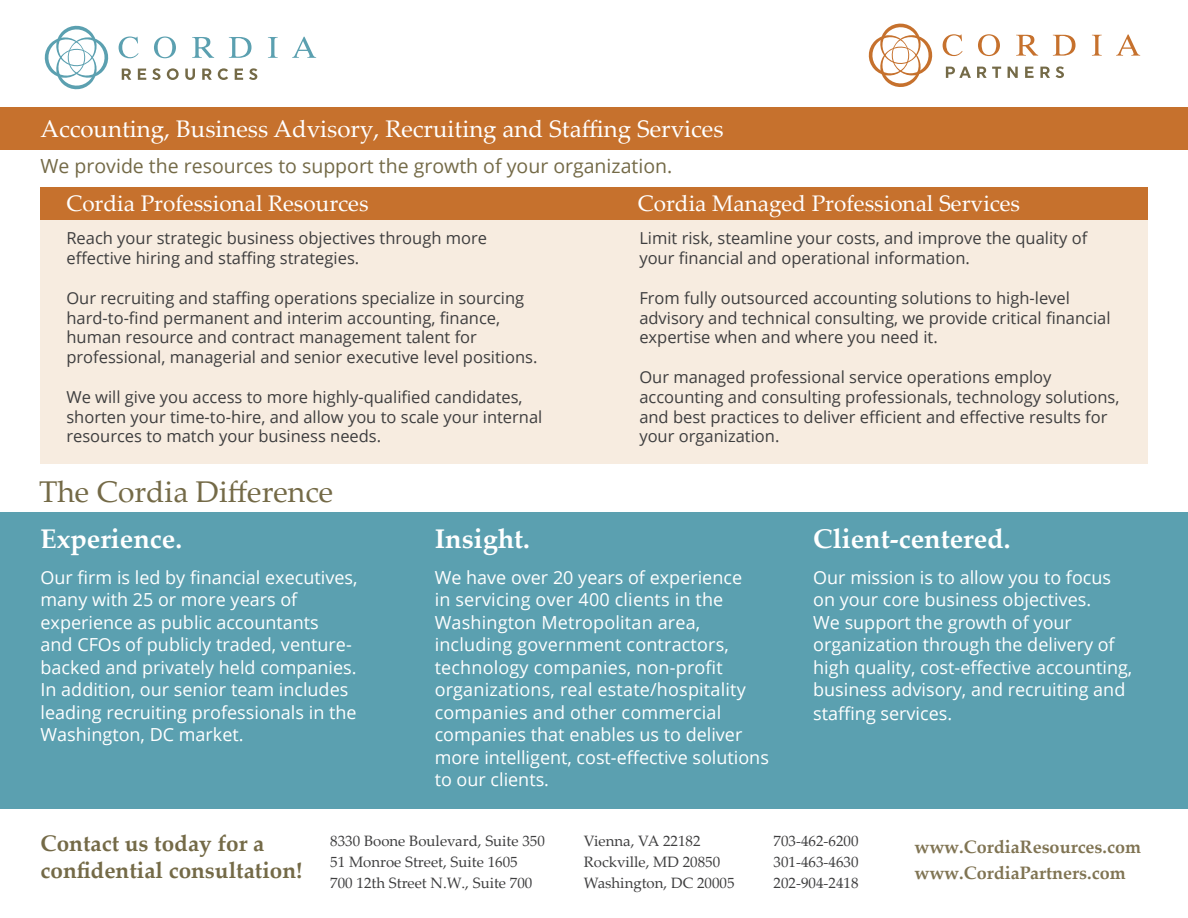
<style>
.page{position:relative;width:1188px;height:918px;background:#fff}
.page>*{position:absolute;margin:0;border:0;box-sizing:border-box;transform-origin:0 0}
.t1{font:30px "Palatino Linotype";color:#746a47}
.t2{font:700 27px "Palatino Linotype";color:#fff}
.t3{font:24px "Palatino Linotype";color:#fff}
.t4{font:22.5px "Palatino Linotype";color:#fff}
.t5{font:700 22.5px/27px "Palatino Linotype";color:#746a47}
.t6{font:19.5px "Open Sans";color:#746a47}
.t7{font:18px/22.5px "Open Sans";color:#fff}
.t8{font:700 18px "Palatino Linotype";color:#807453}
.t9{font:16.5px/19.8px "Open Sans";color:#3e3e3f}
.t10{font:15px "Palatino Linotype";color:#3e3e3f}
</style>
<div class="page">
<div style="left:0;top:108px;width:1188px;height:42px;background:#c6712d"></div>
<div style="left:0;top:512px;width:1188px;height:296px;background:#5ba0b0"></div>
<div style="left:40px;top:187px;width:1108px;height:33px;background:#c6712d"></div>
<div style="left:40px;top:220px;width:1108px;height:244px;background:#f7ece0"></div>
<svg style="left:122px;top:69px;width:9px;height:11px"></svg>
<svg style="left:138px;top:69px;width:8px;height:11px"></svg>
<svg style="left:152px;top:68px;width:9px;height:12px"></svg>
<svg style="left:167px;top:68px;width:12px;height:12px"></svg>
<svg style="left:185px;top:69px;width:10px;height:11px"></svg>
<svg style="left:202px;top:69px;width:10px;height:11px"></svg>
<svg style="left:218px;top:68px;width:10px;height:12px"></svg>
<svg style="left:235px;top:69px;width:8px;height:11px"></svg>
<svg style="left:249px;top:68px;width:8px;height:12px"></svg>
<svg style="left:119px;top:37px;width:20px;height:21px"></svg>
<svg style="left:154px;top:37px;width:22px;height:21px"></svg>
<svg style="left:192px;top:37px;width:22px;height:21px"></svg>
<svg style="left:229px;top:37px;width:23px;height:21px"></svg>
<svg style="left:268px;top:37px;width:10px;height:21px"></svg>
<svg style="left:292px;top:37px;width:24px;height:21px"></svg>
<svg style="left:45px;top:26px;width:64px;height:63px"></svg>
<svg style="left:943px;top:34px;width:20px;height:22px"></svg>
<svg style="left:978px;top:34px;width:22px;height:22px"></svg>
<svg style="left:1016px;top:35px;width:22px;height:21px"></svg>
<svg style="left:1053px;top:35px;width:23px;height:21px"></svg>
<svg style="left:1092px;top:35px;width:10px;height:21px"></svg>
<svg style="left:1116px;top:34px;width:24px;height:22px"></svg>
<svg style="left:946px;top:67px;width:25px;height:11px"></svg>
<svg style="left:977px;top:67px;width:24px;height:11px"></svg>
<svg style="left:1008px;top:67px;width:10px;height:11px"></svg>
<svg style="left:1025px;top:67px;width:9px;height:11px"></svg>
<svg style="left:1040px;top:67px;width:10px;height:11px"></svg>
<svg style="left:1056px;top:66px;width:8px;height:12px"></svg>
<svg style="left:869px;top:24px;width:64px;height:63px"></svg>
<p class="t3" style="left:41px;top:112px;width:684px">Accounting, Business Advisory, Recruiting and Staffing Services</p>
<p class="t6" style="left:41px;top:153px;width:633px">We provide the resources to support the growth of your organization.</p>
<p class="t4" style="left:66px;top:187px;width:304px">Cordia Professional Resources</p>
<p class="t4" style="left:638px;top:187px;width:384px">Cordia Managed Professional Services</p>
<p class="t9" style="left:639px;top:228px;width:449px">Limit risk, steamline your costs, and improve the quality of your financial and operational information.</p>
<p class="t9" style="left:639px;top:287px;width:473px">From fully outsourced accounting solutions to high-level advisory and technical consulting, we provide critical financial expertise when and where you need it.</p>
<p class="t9" style="left:639px;top:367px;width:482px">Our managed professional service operations employ accounting and consulting professionals, technology solutions, and best practices to deliver efficient and effective results for your organization.</p>
<p class="t9" style="left:66px;top:228px;width:422px">Reach your strategic business objectives through more effective hiring and staffing strategies.</p>
<p class="t9" style="left:66px;top:287px;width:473px">Our recruiting and staffing operations specialize in sourcing hard-to-find permanent and interim accounting, finance, human resource and contract management talent for professional, managerial and senior executive level positions.</p>
<p class="t9" style="left:66px;top:386px;width:478px">We will give you access to more highly-qualified candidates, shorten your time-to-hire, and allow you to scale your internal resources to match your business needs.</p>
<p class="t1" style="left:39px;top:470px;width:296px">The Cordia Difference</p>
<p class="t2" style="left:41px;top:520px;width:143px">Experience.</p>
<p class="t7" style="left:41px;top:566px;width:318px">Our firm is led by financial executives, many with 25 or more years of experience as public accountants<br>and CFOs of publicly traded, venture&shy;backed and privately held companies.<br>In addition, our senior team includes leading recruiting professionals in the Washington, DC market.</p>
<p class="t2" style="left:435px;top:520px;width:97px">Insight.</p>
<p class="t7" style="left:435px;top:566px;width:336px">We have over 20 years of experience<br>in servicing over 400 clients in the Washington Metropolitan area, including government contractors, technology companies, non-profit organizations, real estate/hospitality companies and other commercial companies that enables us to deliver more intelligent, cost-effective solutions to our clients.</p>
<p class="t2" style="left:813px;top:520px;width:199px">Client-centered.</p>
<p class="t7" style="left:813px;top:566px;width:321px">Our mission is to allow you to focus on your core business objectives.<br>We support the growth of your organization through the delivery of high quality, cost-effective accounting, business advisory, and recruiting and staffing services.</p>
<p class="t5" style="left:41px;top:829px;width:263px">Contact us today for a confidential consultation!</p>
<p class="t10" style="left:330px;top:830px;width:216px">8330 Boone Boulevard, Suite 350</p>
<p class="t10" style="left:584px;top:830px;width:118px">Vienna, VA 22182</p>
<p class="t10" style="left:774px;top:830px;width:86px">703-462-6200</p>
<p class="t10" style="left:330px;top:851px;width:189px">51 Monroe Street, Suite 1605</p>
<p class="t10" style="left:584px;top:851px;width:138px">Rockville, MD 20850</p>
<p class="t10" style="left:774px;top:851px;width:86px">301-463-4630</p>
<p class="t10" style="left:330px;top:872px;width:204px">700 12th Street N.W., Suite 700</p>
<p class="t10" style="left:584px;top:872px;width:152px">Washington, DC 20005</p>
<p class="t10" style="left:774px;top:872px;width:86px">202-904-2418</p>
<p class="t8" style="left:914px;top:834px;width:228px">www.CordiaResources.com</p>
<p class="t8" style="left:914px;top:860px;width:213px">www.CordiaPartners.com</p>
</div>
